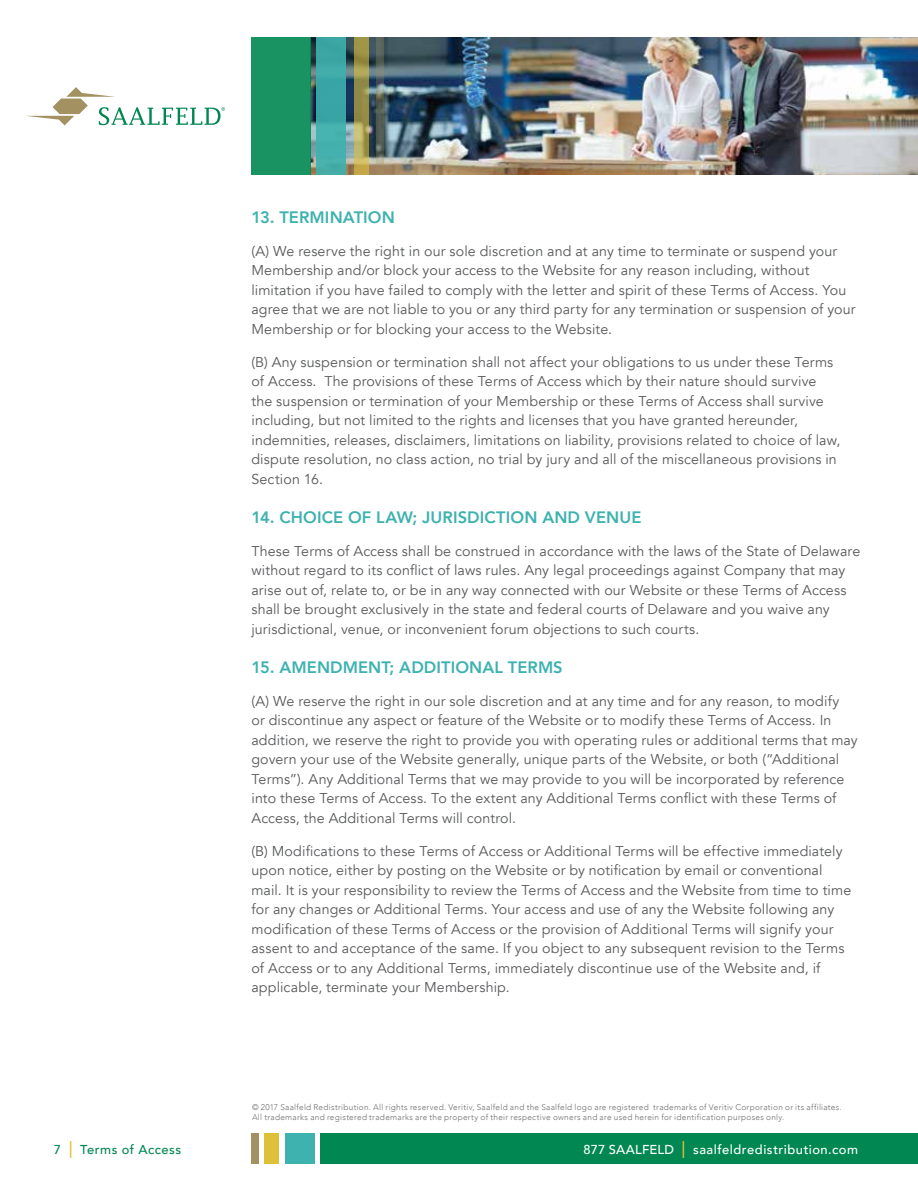
<style>
.page{position:relative;width:918px;height:1188px;background:#fff}
.page>*{position:absolute;margin:0;border:0;box-sizing:border-box;transform-origin:0 0}
.t1{font:800 16.5px "Avenir";letter-spacing:.005em;color:#3db2af}
.t2{font:14.25px/19.5px "Avenir";letter-spacing:.01em;color:#58595b}
.t3{font:500 12.9px "Avenir";letter-spacing:.04em;color:#fff}
.t4{font:500 12.9px "Avenir";letter-spacing:.04em;color:#008752}
.t5{font:300 8.25px/9.9px "Avenir";letter-spacing:.035em;color:#6d6e71}
.s1{font-family:"Arial";font-weight:400;font-size:18px;color:#dfc139}
</style>
<div class="page">
<div style="left:285px;top:1133px;width:30px;height:31px;background:#3db2af"></div>
<div style="left:321px;top:1133px;width:597px;height:31px;background:#008752"></div>
<div style="left:265px;top:1133px;width:14px;height:31px;background:#dfc139"></div>
<div style="left:251px;top:1133px;width:8px;height:31px;background:#a39161"></div>
<img style="left:311px;top:38px;width:607px;height:137px">
<div style="left:317px;top:38px;width:29px;height:137px;background:linear-gradient(to bottom,#37a3a3,#46b0ae)"></div>
<div style="left:251px;top:38px;width:60px;height:137px;background:#1a9363"></div>
<svg style="left:354px;top:38px;width:15px;height:137px;background:#a59b4e"></svg>
<svg style="left:377px;top:38px;width:7px;height:137px"></svg>
<svg style="left:26px;top:87px;width:199px;height:38px"></svg>
<p class="t1" style="left:251px;top:204px;width:145px">13. TERMINATION</p>
<p class="t2" style="left:251px;top:241px;width:606px">(A) We reserve the right in our sole discretion and at any time to terminate or suspend your Membership and/or block your access to the Website for any reason including, without limitation if you have failed to comply with the letter and spirit of these Terms of Access. You agree that we are not liable to you or any third party for any termination or suspension of your Membership or for blocking your access to the Website.</p>
<p class="t2" style="left:251px;top:352px;width:590px">(B) Any suspension or termination shall not affect your obligations to us under these Terms of Access. The provisions of these Terms of Access which by their nature should survive the suspension or termination of your Membership or these Terms of Access shall survive including, but not limited to the rights and licenses that you have granted hereunder, indemnities, releases, disclaimers, limitations on liability, provisions related to choice of law, dispute resolution, no class action, no trial by jury and all of the miscellaneous provisions in Section 16.</p>
<p class="t1" style="left:251px;top:504px;width:392px">14. CHOICE OF LAW; JURISDICTION AND VENUE</p>
<p class="t2" style="left:251px;top:541px;width:610px">These Terms of Access shall be construed in accordance with the laws of the State of Delaware without regard to its conflict of laws rules. Any legal proceedings against Company that may arise out of, relate to, or be in any way connected with our Website or these Terms of Access shall be brought exclusively in the state and federal courts of Delaware and you waive any jurisdictional, venue, or inconvenient forum objections to such courts.</p>
<p class="t1" style="left:251px;top:654px;width:313px">15. AMENDMENT; ADDITIONAL TERMS</p>
<p class="t2" style="left:251px;top:691px;width:608px">(A) We reserve the right in our sole discretion and at any time and for any reason, to modify<br>or discontinue any aspect or feature of the Website or to modify these Terms of Access. In addition, we reserve the right to provide you with operating rules or additional terms that may govern your use of the Website generally, unique parts of the Website, or both (“Additional Terms”). Any Additional Terms that we may provide to you will be incorporated by reference into these Terms of Access. To the extent any Additional Terms conflict with these Terms of Access, the Additional Terms will control.</p>
<p class="t2" style="left:251px;top:841px;width:601px">(B) Modifications to these Terms of Access or Additional Terms will be effective immediately upon notice, either by posting on the Website or by notification by email or conventional mail. It is your responsibility to review the Terms of Access and the Website from time to time for any changes or Additional Terms. Your access and use of any the Website following any modification of these Terms of Access or the provision of Additional Terms will signify your assent to and acceptance of the same. If you object to any subsequent revision to the Terms of Access or to any Additional Terms, immediately discontinue use of the Website and, if applicable, terminate your Membership.</p>
<p class="t5" style="left:252px;top:1102px;width:591px">© 2017 Saalfeld Redistribution. All rights reserved. Veritiv, Saalfeld and the Saalfeld logo are registered trademarks of Veritiv Corporation or its affiliates.<br>All trademarks and registered trademarks are the property of their respective owners and are used herein for identification purposes only.</p>
<p class="t4" style="left:54px;top:1138px;width:129px">7 <span class="s1">|</span> Terms of Access</p>
<p class="t3" style="left:584px;top:1138px;width:276px">877 SAALFELD <span class="s1">|</span> saalfeldredistribution.com</p>
</div>
